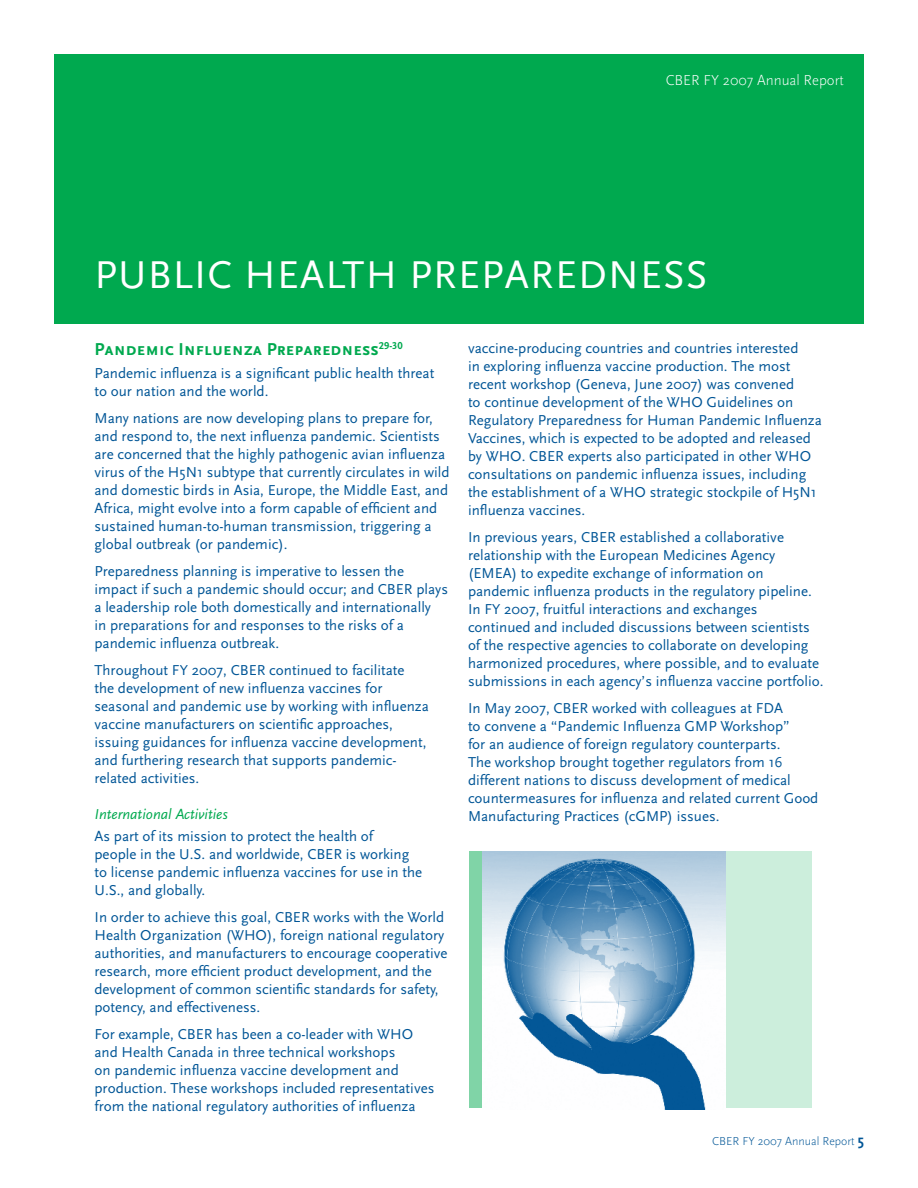
<style>
.page{position:relative;width:918px;height:1188px;background:#fff}
.page>*{position:absolute;margin:0;border:0;box-sizing:border-box;transform-origin:0 0}
.t1{font:40.5px "Scala Sans";letter-spacing:.03em;color:#fff}
.t2{font:700 18px "Scala Sans Caps";color:#00a94f}
.t3{font:15px/18px "Scala Sans";color:#005596}
.t4{font:italic 15px "Scala Sans";color:#00a94f}
.t5{font:300 15px "Scala Sans";color:#fff}
.t6{font:300 12px "Scala Sans";color:#005596}
.s1{font-weight:700;font-size:15px}
</style>
<div class="page">
<div style="left:54px;top:54px;width:810px;height:270px;background:#00a94f"></div>
<div style="left:469px;top:852px;width:343px;height:256px;background:#cceedc"></div>
<div style="left:469px;top:852px;width:125px;height:256px;background:#80d4a7"></div>
<img style="left:482px;top:852px;width:244px;height:258px">
<p class="t5" style="left:666px;top:72px;width:180px">CBER FY 2007 Annual Report</p>
<h1 class="t1" style="left:94px;top:253px;width:615px">PUBLIC HEALTH PREPAREDNESS</h1>
<p class="t2" style="left:94px;top:339px;width:310px">Pandemic Influenza Preparedness<sup>29-30</sup></p>
<p class="t3" style="left:94px;top:364px;width:341px">Pandemic influenza is a significant public health threat to our nation and the world.</p>
<p class="t3" style="left:94px;top:409px;width:356px">Many nations are now developing plans to prepare for, and respond to, the next influenza pandemic. Scientists are concerned that the highly pathogenic avian influenza virus of the H5N1 subtype that currently circulates in wild and domestic birds in Asia, Europe, the Middle East, and Africa, might evolve into a form capable of efficient and sustained human-to-human transmission, triggering a global outbreak (or pandemic).</p>
<p class="t3" style="left:94px;top:562px;width:355px">Preparedness planning is imperative to lessen the impact if such a pandemic should occur; and CBER plays a leadership role both domestically and internationally<br>in preparations for and responses to the risks of a pandemic influenza outbreak.</p>
<p class="t3" style="left:94px;top:661px;width:336px">Throughout FY 2007, CBER continued to facilitate<br>the development of new influenza vaccines for seasonal and pandemic use by working with influenza vaccine manufacturers on scientific approaches, issuing guidances for influenza vaccine development, and furthering research that supports pandemic&shy;related activities.</p>
<p class="t4" style="left:94px;top:806px;width:135px">International Activities</p>
<p class="t3" style="left:94px;top:828px;width:329px">As part of its mission to protect the health of<br>people in the U.S. and worldwide, CBER is working to license pandemic influenza vaccines for use in the U.S., and globally.</p>
<p class="t3" style="left:94px;top:909px;width:355px">In order to achieve this goal, CBER works with the World Health Organization (WHO), foreign national regulatory authorities, and manufacturers to encourage cooperative research, more efficient product development, and the development of common scientific standards for safety, potency, and effectiveness.</p>
<p class="t3" style="left:94px;top:1026px;width:341px">For example, CBER has been a co-leader with WHO and Health Canada in three technical workshops<br>on pandemic influenza vaccine development and production. These workshops included representatives from the national regulatory authorities of influenza</p>
<p class="t3" style="left:468px;top:340px;width:355px">vaccine-producing countries and countries interested<br>in exploring influenza vaccine production. The most recent workshop (Geneva, June 2007) was convened<br>to continue development of the WHO Guidelines on Regulatory Preparedness for Human Pandemic Influenza Vaccines, which is expected to be adopted and released by WHO. CBER experts also participated in other WHO consultations on pandemic influenza issues, including the establishment of a WHO strategic stockpile of H5N1 influenza vaccines.</p>
<p class="t3" style="left:468px;top:529px;width:357px">In previous years, CBER established a collaborative relationship with the European Medicines Agency (EMEA) to expedite exchange of information on pandemic influenza products in the regulatory pipeline.<br>In FY 2007, fruitful interactions and exchanges continued and included discussions between scientists of the respective agencies to collaborate on developing harmonized procedures, where possible, and to evaluate submissions in each agency’s influenza vaccine portfolio.</p>
<p class="t3" style="left:468px;top:700px;width:352px">In May 2007, CBER worked with colleagues at FDA<br>to convene a “Pandemic Influenza GMP Workshop”<br>for an audience of foreign regulatory counterparts.<br>The workshop brought together regulators from 16 different nations to discuss development of medical countermeasures for influenza and related current Good Manufacturing Practices (cGMP) issues.</p>
<p class="t6" style="left:712px;top:1135px;width:153px">CBER FY 2007 Annual Report <span class="s1">5</span></p>
</div>
